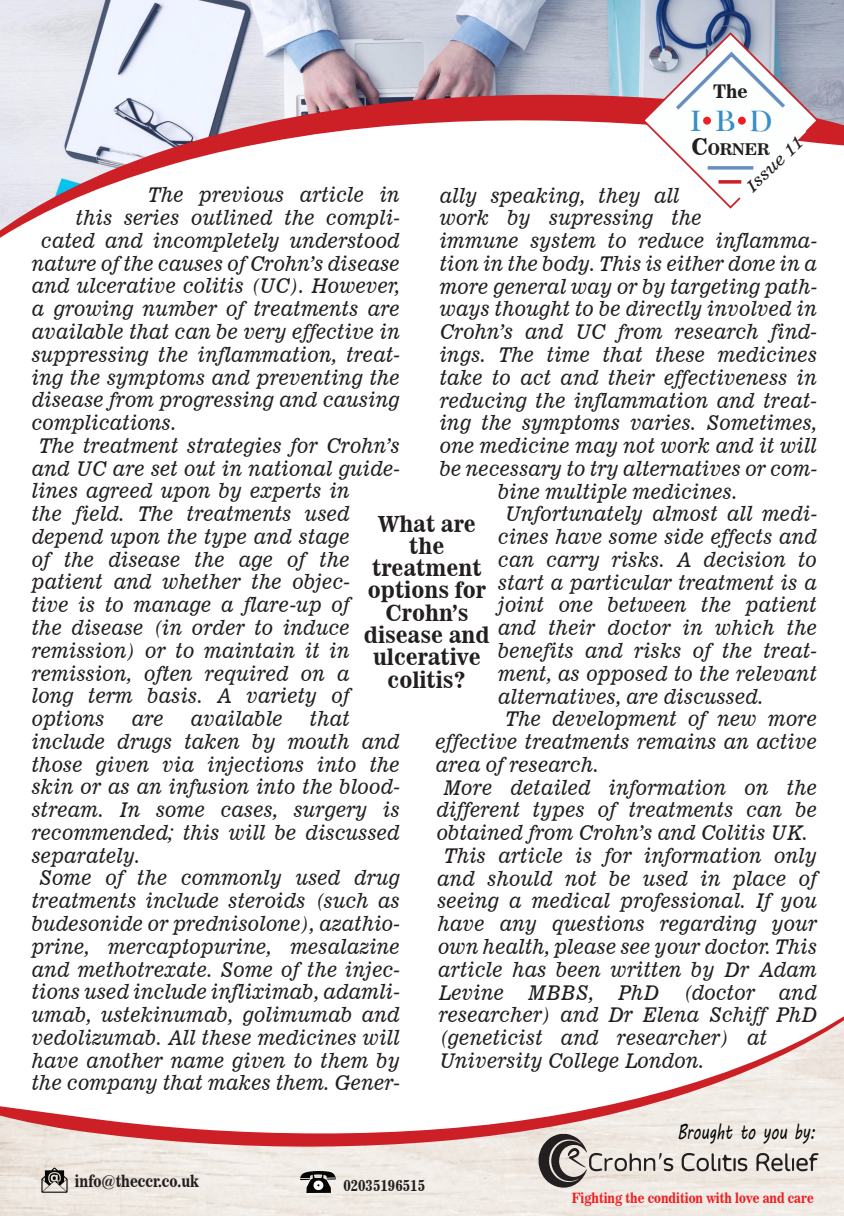
<style>
.page{position:relative;width:844px;height:1216px;background:#fff}
.page>*{position:absolute;margin:0;border:0;box-sizing:border-box;transform-origin:0 0}
.t1{font:31.68px "Basset";color:#398fc5}
.t2{font:22.22px/22.2px "News 701 BT Bold A";color:#231f20;text-align:center;scale:.94 1}
.t3{font:21.35px "MV Boli";color:#040503;scale:.7 1}
.t4{font:20.3px "News 701 BT Italic A";color:#231f20;scale:.94 1}
.t5{font:18.38px "News 706 BT Bold C";color:#231f20}
.t6{font:16.45px "News 706 BT Bold C";color:#231f20;scale:.87 1}
.t7{font:16.1px "News 706 BT Bold C";color:#231f20;scale:.87 1}
.t8{font:15.92px "News 706 BT Bold C";color:#231f20}
.t9{font:15.75px "News 701 BT Italic A";color:#231f20;scale:1.15 1}
.t10{font:14px "News 706 BT Bold C";color:#ee1f23;scale:.87 1}
.s1{font-size:22.75px}
</style>
<div class="page">
<img style="left:0;top:1146px;width:843px;height:69px">
<img style="left:0;top:0;width:843px;height:93px">
<svg style="left:0;top:93px;width:843px;height:145px"></svg>
<svg style="left:681px;top:1152px;width:66px;height:20px"></svg>
<svg style="left:756px;top:1152px;width:62px;height:19px"></svg>
<svg style="left:538px;top:1146px;width:135px;height:44px;background:#beb8b3"></svg>
<img style="left:41px;top:1167px;width:26px;height:25px">
<img style="left:300px;top:1171px;width:35px;height:21px">
<svg style="left:0;top:1017px;width:843px;height:129px"></svg>
<svg style="left:641px;top:31px;width:178px;height:179px"></svg>
<p class="t5" style="left:713px;top:80px;width:36px">The</p>
<h1 class="t1" style="left:688px;top:103px;width:85px">IBD</h1>
<p class="t8" style="left:691px;top:140px;width:80px"><span class="s1">C</span>ORNER</p>
<p class="t9" style="left:742px;top:182px;width:64px;rotate:-44deg">Issue 11</p>
<p class="t4" style="left:148px;top:183px;width:270px">The previous article in</p>
<p class="t4" style="left:76px;top:205px;width:346px">this series outlined the compli-</p>
<p class="t4" style="left:42px;top:228px;width:383px">cated and incompletely understood</p>
<p class="t4" style="left:32px;top:251px;width:393px">nature of the causes of Crohn’s disease</p>
<p class="t4" style="left:32px;top:274px;width:393px">and ulcerative colitis (UC). However,</p>
<p class="t4" style="left:32px;top:296px;width:393px">a growing number of treatments are</p>
<p class="t4" style="left:32px;top:319px;width:393px">available that can be very effective in</p>
<p class="t4" style="left:32px;top:342px;width:393px">suppressing the inflammation, treat-</p>
<p class="t4" style="left:32px;top:365px;width:393px">ing the symptoms and preventing the</p>
<p class="t4" style="left:32px;top:387px;width:393px">disease from progressing and causing</p>
<p class="t4" style="left:32px;top:410px;width:155px">complications.</p>
<p class="t4" style="left:39px;top:433px;width:385px">The treatment strategies for Crohn’s</p>
<p class="t4" style="left:32px;top:456px;width:393px">and UC are set out in national guide-</p>
<p class="t4" style="left:32px;top:479px;width:340px">lines agreed upon by experts in</p>
<p class="t4" style="left:32px;top:501px;width:340px">the field. The treatments used</p>
<p class="t4" style="left:32px;top:524px;width:340px">depend upon the type and stage</p>
<p class="t4" style="left:32px;top:547px;width:340px">of the disease the age of the</p>
<p class="t4" style="left:32px;top:570px;width:340px">patient and whether the objec-</p>
<p class="t4" style="left:32px;top:592px;width:340px">tive is to manage a flare-up of</p>
<p class="t4" style="left:32px;top:615px;width:340px">the disease (in order to induce</p>
<p class="t4" style="left:32px;top:638px;width:340px">remission) or to maintain it in</p>
<p class="t4" style="left:32px;top:661px;width:340px">remission, often required on a</p>
<p class="t4" style="left:32px;top:683px;width:340px">long term basis. A variety of</p>
<p class="t4" style="left:32px;top:706px;width:79px">options</p>
<p class="t4" style="left:132px;top:706px;width:36px">are</p>
<p class="t4" style="left:191px;top:706px;width:100px">available</p>
<p class="t4" style="left:310px;top:706px;width:44px">that</p>
<p class="t4" style="left:32px;top:729px;width:393px">include drugs taken by mouth and</p>
<p class="t4" style="left:32px;top:752px;width:393px">those given via injections into the</p>
<p class="t4" style="left:32px;top:774px;width:393px">skin or as an infusion into the blood-</p>
<p class="t4" style="left:32px;top:797px;width:393px">stream. In some cases, surgery is</p>
<p class="t4" style="left:32px;top:820px;width:393px">recommended; this will be discussed</p>
<p class="t4" style="left:32px;top:843px;width:117px">separately.</p>
<p class="t4" style="left:39px;top:865px;width:385px">Some of the commonly used drug</p>
<p class="t4" style="left:32px;top:888px;width:393px">treatments include steroids (such as</p>
<p class="t4" style="left:32px;top:911px;width:393px">budesonide or prednisolone), azathio-</p>
<p class="t4" style="left:32px;top:934px;width:393px">prine, mercaptopurine, mesalazine</p>
<p class="t4" style="left:32px;top:956px;width:393px">and methotrexate. Some of the injec-</p>
<p class="t4" style="left:32px;top:979px;width:393px">tions used include infliximab, adamli-</p>
<p class="t4" style="left:32px;top:1002px;width:393px">umab, ustekinumab, golimumab and</p>
<p class="t4" style="left:32px;top:1025px;width:393px">vedolizumab. All these medicines will</p>
<p class="t4" style="left:32px;top:1047px;width:393px">have another name given to them by</p>
<p class="t4" style="left:32px;top:1070px;width:393px">the company that makes them. Gener-</p>
<p class="t4" style="left:440px;top:183px;width:257px">ally speaking, they all</p>
<p class="t4" style="left:440px;top:206px;width:280px">work by supressing the</p>
<p class="t4" style="left:440px;top:228px;width:403px">immune system to reduce inflamma-</p>
<p class="t4" style="left:440px;top:251px;width:403px">tion in the body. This is either done in a</p>
<p class="t4" style="left:440px;top:274px;width:403px">more general way or by targeting path-</p>
<p class="t4" style="left:440px;top:297px;width:403px">ways thought to be directly involved in</p>
<p class="t4" style="left:440px;top:319px;width:403px">Crohn’s and UC from research find-</p>
<p class="t4" style="left:440px;top:342px;width:403px">ings. The time that these medicines</p>
<p class="t4" style="left:440px;top:365px;width:403px">take to act and their effectiveness in</p>
<p class="t4" style="left:440px;top:388px;width:403px">reducing the inflammation and treat-</p>
<p class="t4" style="left:440px;top:410px;width:403px">ing the symptoms varies. Sometimes,</p>
<p class="t4" style="left:440px;top:433px;width:403px">one medicine may not work and it will</p>
<p class="t4" style="left:440px;top:456px;width:403px">be necessary to try alternatives or com-</p>
<p class="t4" style="left:498px;top:479px;width:256px">bine multiple medicines.</p>
<p class="t4" style="left:505px;top:502px;width:333px">Unfortunately almost all medi-</p>
<p class="t4" style="left:498px;top:524px;width:340px">cines have some side effects and</p>
<p class="t4" style="left:498px;top:547px;width:340px">can carry risks. A decision to</p>
<p class="t4" style="left:498px;top:570px;width:340px">start a particular treatment is a</p>
<p class="t4" style="left:498px;top:593px;width:340px">joint one between the patient</p>
<p class="t4" style="left:498px;top:615px;width:340px">and their doctor in which the</p>
<p class="t4" style="left:498px;top:638px;width:340px">benefits and risks of the treat-</p>
<p class="t4" style="left:498px;top:661px;width:341px">ment, as opposed to the relevant</p>
<p class="t4" style="left:498px;top:684px;width:283px">alternatives, are discussed.</p>
<p class="t4" style="left:505px;top:706px;width:333px">The development of new more</p>
<p class="t4" style="left:436px;top:729px;width:407px">effective treatments remains an active</p>
<p class="t4" style="left:436px;top:752px;width:175px">area of research.</p>
<p class="t4" style="left:443px;top:775px;width:399px">More detailed information on the</p>
<p class="t4" style="left:436px;top:797px;width:406px">different types of treatments can be</p>
<p class="t4" style="left:437px;top:820px;width:396px">obtained from Crohn’s and Colitis UK.</p>
<p class="t4" style="left:444px;top:843px;width:398px">This article is for information only</p>
<p class="t4" style="left:437px;top:866px;width:405px">and should not be used in place of</p>
<p class="t4" style="left:437px;top:888px;width:405px">seeing a medical professional. If you</p>
<p class="t4" style="left:438px;top:911px;width:405px">have any questions regarding your</p>
<p class="t4" style="left:438px;top:934px;width:405px">own health, please see your doctor. This</p>
<p class="t4" style="left:438px;top:957px;width:404px">article has been written by Dr Adam</p>
<p class="t4" style="left:439px;top:979px;width:404px">Levine MBBS, PhD (doctor and</p>
<p class="t4" style="left:439px;top:1002px;width:404px">researcher) and Dr Elena Schiff PhD</p>
<p class="t4" style="left:439px;top:1025px;width:351px">(geneticist and researcher) at</p>
<p class="t4" style="left:439px;top:1048px;width:283px">University College London.</p>
<p class="t2" style="left:364px;top:512px;width:135px">What are the treatment options for<br>Crohn’s disease and ulcerative colitis?</p>
<p class="t6" style="left:75px;top:1171px;width:144px">info@theccr.co.uk</p>
<p class="t7" style="left:343px;top:1175px;width:95px">02035196515</p>
<p class="t3" style="left:677px;top:1116px;width:199px">Brought to you by:</p>
<p class="t10" style="left:571px;top:1189px;width:279px">Fighting the condition with love and care</p>
</div>
